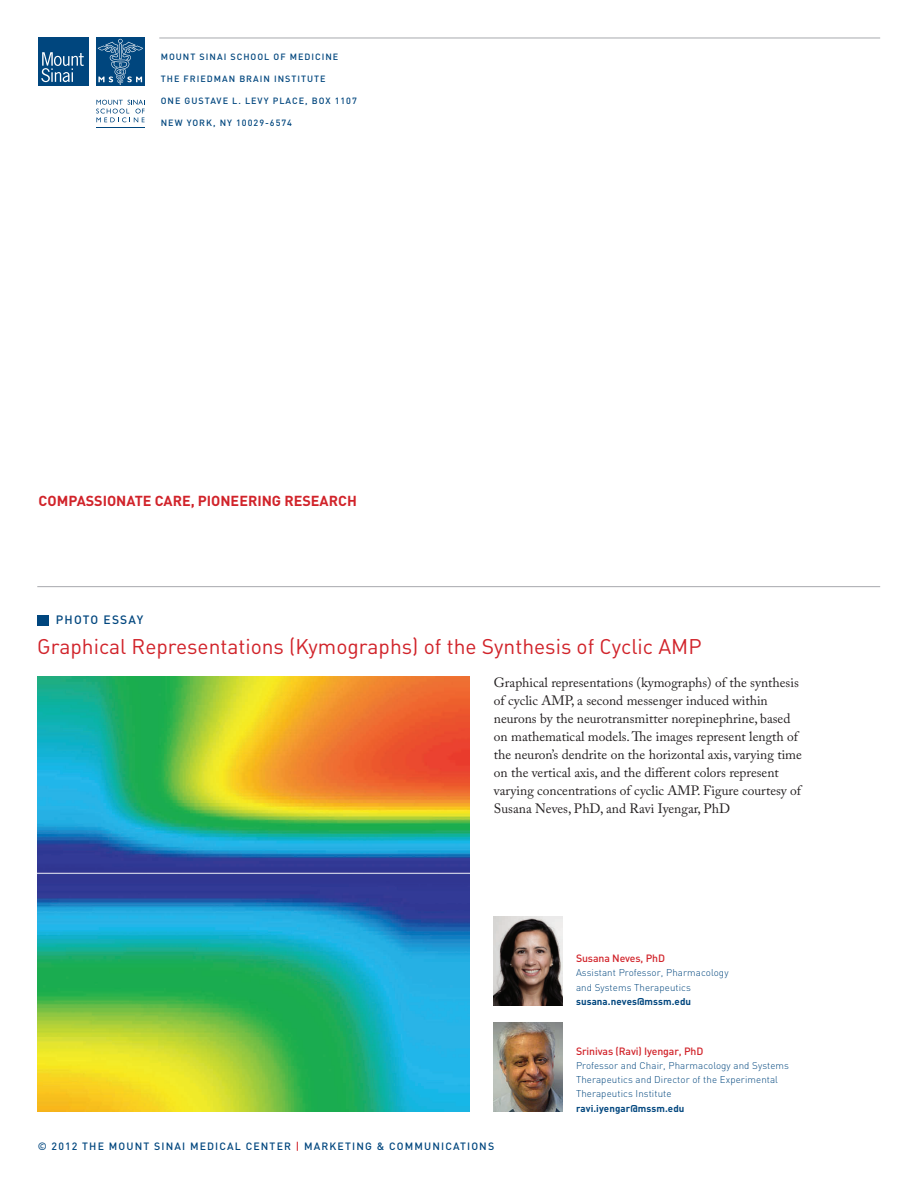
<style>
.page{position:relative;width:918px;height:1188px;background:#fff}
.page>*{position:absolute;margin:0;border:0;box-sizing:border-box;transform-origin:0 0}
.t1{font:21px "DIN Regular Alternate";color:#d1232a}
.t2{font:700 14.4px "DIN";color:#d1232a}
.t3{font:13.5px/18px "Adobe Caslon Pro";color:#231f20}
.t4{font:500 12px "DIN";letter-spacing:.095em;color:#00467e}
.t5{font:500 10.5px "DIN";letter-spacing:.11em;color:#00467e}
.t6{font:500 10.5px "DIN";letter-spacing:-.01em;color:#d1232a}
.t7{font:300 9.75px/14.2px "DIN";letter-spacing:.01em;color:#00467e}
.t8{font:700 9.75px "DIN";letter-spacing:.01em;color:#00467e}
.t9{font:500 9px "DIN";letter-spacing:.11em;color:#00467e}
.s1{color:#d1232a}
</style>
<div class="page">
<hr style="left:37px;top:586px;width:843px;height:1px;background:#a8a9ad">
<img style="left:38px;top:677px;width:432px;height:435px">
<img style="left:494px;top:916px;width:69px;height:89px">
<img style="left:494px;top:1023px;width:69px;height:89px">
<div style="left:38px;top:38px;width:50px;height:48px;background:#00467e"></div>
<svg style="left:41px;top:52px;width:43px;height:30px"></svg>
<div style="left:96px;top:38px;width:48px;height:48px;background:#00467e"></div>
<svg style="left:98px;top:39px;width:45px;height:46px"></svg>
<hr style="left:96px;top:127px;width:48px;height:1px;background:#00467e">
<svg style="left:96px;top:100px;width:49px;height:22px"></svg>
<hr style="left:159px;top:38px;width:721px;height:1px;background:#a8a9ad">
<div style="left:37px;top:615px;width:12px;height:11px;background:#00467e"></div>
<p class="t9" style="left:161px;top:51px;width:179px">MOUNT SINAI SCHOOL OF MEDICINE</p>
<p class="t9" style="left:161px;top:73px;width:166px">THE FRIEDMAN BRAIN INSTITUTE</p>
<p class="t9" style="left:161px;top:95px;width:198px">ONE GUSTAVE L. LEVY PLACE, BOX 1107</p>
<p class="t9" style="left:161px;top:117px;width:133px">NEW YORK, NY 10029-6574</p>
<p class="t2" style="left:39px;top:492px;width:320px">COMPASSIONATE CARE, PIONEERING RESEARCH</p>
<p class="t4" style="left:56px;top:612px;width:89px">PHOTO ESSAY</p>
<h1 class="t1" style="left:37px;top:633px;width:666px">Graphical Representations (Kymographs) of the Synthesis of Cyclic AMP</h1>
<p class="t3" style="left:494px;top:673px;width:310px">Graphical representations (kymographs) of the synthesis of cyclic AMP, a second messenger induced within neurons by the neurotransmitter norepinephrine, based on mathematical models. The images represent length of the neuron’s dendrite on the horizontal axis, varying time on the vertical axis, and the different colors represent varying concentrations of cyclic AMP. Figure courtesy of Susana Neves, PhD, and Ravi Iyengar, PhD</p>
<p class="t6" style="left:576px;top:952px;width:91px">Susana Neves, PhD</p>
<p class="t7" style="left:576px;top:966px;width:154px">Assistant Professor, Pharmacology and Systems Therapeutics</p>
<p class="t8" style="left:576px;top:995px;width:117px">susana.neves@mssm.edu</p>
<p class="t5" style="left:38px;top:1140px;width:458px">© 2012 THE MOUNT SINAI MEDICAL CENTER <span class="s1">|</span> MARKETING &amp; COMMUNICATIONS</p>
<p class="t6" style="left:576px;top:1044px;width:129px">Srinivas (Ravi) Iyengar, PhD</p>
<p class="t7" style="left:576px;top:1058px;width:214px">Professor and Chair, Pharmacology and Systems<br>Therapeutics and Director of the Experimental<br>Therapeutics Institute</p>
<p class="t8" style="left:576px;top:1102px;width:110px">ravi.iyengar@mssm.edu</p>
</div>
